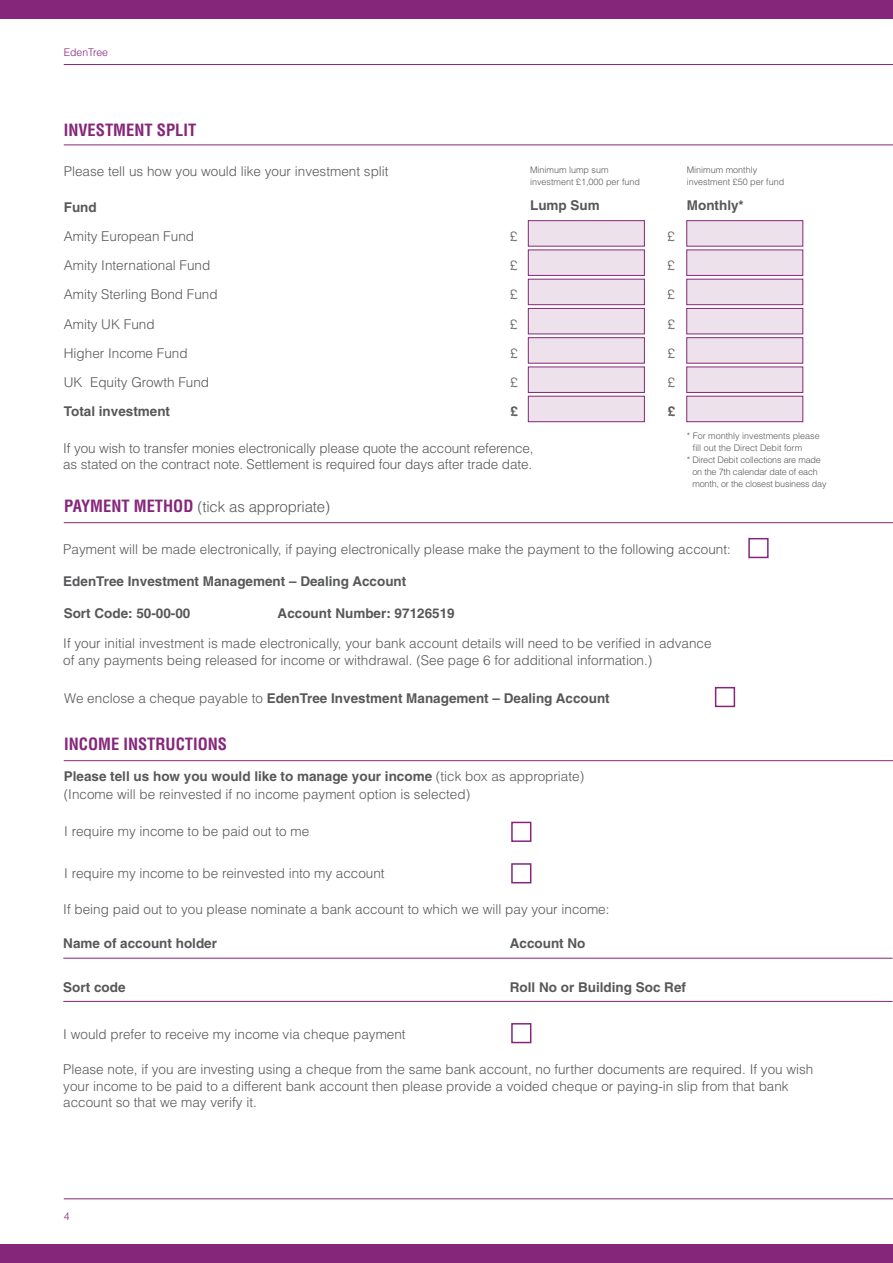
<style>
.page{position:relative;width:893px;height:1263px;background:#fff}
.page>*{position:absolute;margin:0;border:0;box-sizing:border-box;transform-origin:0 0}
.t1{font:700 condensed 16.5px "Helvetica";color:#86267a}
.t2{font:300 15px "Helvetica";letter-spacing:-.01em;color:#57585a}
.t3{font:300 13.5px/16.5px "Helvetica";color:#57585a}
.t4{font:700 13.5px "Helvetica";color:#57585a}
.t5{font:300 10.5px "Helvetica";color:#86267a}
.t6{font:300 9px/12px "Helvetica";color:#57585a}
.t7{font:300 9px "Helvetica";letter-spacing:-.02em;color:#57585a}
.s1{font-weight:700;font-stretch:condensed;font-size:16.5px;color:#86267a}
.s2{font-weight:300}
.s3{font-weight:700}
</style>
<div class="page">
<hr style="left:64px;top:1198px;width:829px;height:1px;background:#86267a">
<div style="left:0;top:0;width:893px;height:18px;background:#86267a"></div>
<div style="left:0;top:1244px;width:893px;height:19px;background:#86267a"></div>
<hr style="left:64px;top:64px;width:829px;height:1px;background:#86267a">
<hr style="left:64px;top:144px;width:829px;height:1px;background:#86267a">
<hr style="left:64px;top:522px;width:829px;height:1px;background:#86267a">
<hr style="left:64px;top:760px;width:829px;height:1px;background:#86267a">
<div style="left:528px;top:220px;width:117px;height:27px;background:#ede2ec;border:1px solid #86267a"></div>
<div style="left:528px;top:250px;width:117px;height:26px;background:#ede2ec;border:1px solid #86267a"></div>
<div style="left:528px;top:279px;width:117px;height:26px;background:#ede2ec;border:1px solid #86267a"></div>
<div style="left:528px;top:308px;width:117px;height:26px;background:#ede2ec;border:1px solid #86267a"></div>
<div style="left:528px;top:337px;width:117px;height:27px;background:#ede2ec;border:1px solid #86267a"></div>
<div style="left:528px;top:367px;width:117px;height:26px;background:#ede2ec;border:1px solid #86267a"></div>
<div style="left:528px;top:396px;width:117px;height:26px;background:#ede2ec;border:1px solid #86267a"></div>
<div style="left:686px;top:220px;width:117px;height:27px;background:#ede2ec;border:1px solid #86267a"></div>
<div style="left:686px;top:250px;width:117px;height:26px;background:#ede2ec;border:1px solid #86267a"></div>
<div style="left:686px;top:279px;width:117px;height:26px;background:#ede2ec;border:1px solid #86267a"></div>
<div style="left:686px;top:308px;width:117px;height:26px;background:#ede2ec;border:1px solid #86267a"></div>
<div style="left:686px;top:337px;width:117px;height:27px;background:#ede2ec;border:1px solid #86267a"></div>
<div style="left:686px;top:367px;width:117px;height:26px;background:#ede2ec;border:1px solid #86267a"></div>
<div style="left:686px;top:396px;width:117px;height:26px;background:#ede2ec;border:1px solid #86267a"></div>
<div style="left:511px;top:822px;width:20px;height:20px;border:2px solid #86267a"></div>
<div style="left:511px;top:1023px;width:20px;height:20px;border:2px solid #86267a"></div>
<div style="left:511px;top:863px;width:20px;height:20px;border:2px solid #86267a"></div>
<hr style="left:63px;top:958px;width:829px;height:1px;background:#86267a">
<hr style="left:63px;top:1001px;width:829px;height:1px;background:#86267a">
<div style="left:715px;top:687px;width:20px;height:20px;border:2px solid #86267a"></div>
<div style="left:748px;top:538px;width:21px;height:20px;border:2px solid #86267a"></div>
<p class="t5" style="left:64px;top:45px;width:46px">EdenTree</p>
<p class="t1" style="left:64px;top:120px;width:134px">INVESTMENT SPLIT</p>
<p class="t3" style="left:64px;top:163px;width:326px">Please tell us how you would like your investment split</p>
<p class="t4" style="left:64px;top:199px;width:34px">Fund</p>
<p class="t3" style="left:64px;top:227px;width:132px">Amity European Fund</p>
<p class="t3" style="left:510px;top:227px;width:9px">£</p>
<p class="t3" style="left:668px;top:227px;width:9px">£</p>
<p class="t3" style="left:64px;top:257px;width:148px">Amity International Fund</p>
<p class="t3" style="left:510px;top:257px;width:9px">£</p>
<p class="t3" style="left:668px;top:257px;width:9px">£</p>
<p class="t3" style="left:64px;top:286px;width:155px">Amity Sterling Bond Fund</p>
<p class="t3" style="left:510px;top:286px;width:9px">£</p>
<p class="t3" style="left:668px;top:286px;width:9px">£</p>
<p class="t3" style="left:64px;top:315px;width:92px">Amity UK Fund</p>
<p class="t3" style="left:510px;top:315px;width:9px">£</p>
<p class="t3" style="left:668px;top:315px;width:9px">£</p>
<p class="t3" style="left:64px;top:344px;width:125px">Higher Income Fund</p>
<p class="t3" style="left:510px;top:344px;width:9px">£</p>
<p class="t3" style="left:668px;top:344px;width:9px">£</p>
<p class="t3" style="left:64px;top:374px;width:147px">UK Equity Growth Fund</p>
<p class="t3" style="left:510px;top:374px;width:9px">£</p>
<p class="t3" style="left:668px;top:374px;width:9px">£</p>
<p class="t4" style="left:64px;top:403px;width:108px">Total investment</p>
<p class="t4" style="left:510px;top:403px;width:9px">£</p>
<p class="t4" style="left:668px;top:403px;width:9px">£</p>
<p class="t6" style="left:530px;top:164px;width:112px">Minimum lump sum investment £1,000 per fund</p>
<p class="t6" style="left:687px;top:164px;width:99px">Minimum monthly investment £50 per fund</p>
<p class="t4" style="left:530px;top:197px;width:71px">Lump Sum</p>
<p class="t4" style="left:687px;top:197px;width:58px">Monthly*</p>
<p class="t3" style="left:63px;top:439px;width:472px">If you wish to transfer monies electronically please quote the account reference, as stated on the contract note. Settlement is required four days after trade date.</p>
<p class="t2" style="left:64px;top:497px;width:267px"><span class="s1">PAYMENT METHOD</span> (tick as appropriate)</p>
<p class="t6" style="left:687px;top:429px;width:135px">* For monthly investments please</p>
<p class="t6" style="left:693px;top:441px;width:111px">fill out the Direct Debit form</p>
<p class="t7" style="left:687px;top:454px;width:136px">* Direct Debit collections are made</p>
<p class="t7" style="left:692px;top:466px;width:127px">on the 7th calendar date of each</p>
<p class="t7" style="left:692px;top:478px;width:136px">month, or the closest business day</p>
<p class="t3" style="left:63px;top:541px;width:669px">Payment will be made electronically, if paying electronically please make the payment to the following account:</p>
<p class="t4" style="left:63px;top:573px;width:345px">EdenTree Investment Management – Dealing Account</p>
<p class="t4" style="left:64px;top:605px;width:128px">Sort Code: 50-00-00</p>
<p class="t4" style="left:278px;top:605px;width:179px">Account Number: 97126519</p>
<p class="t3" style="left:63px;top:635px;width:650px">If your initial investment is made electronically, your bank account details will need to be verified in advance of any payments being released for income or withdrawal. (See page 6 for additional information.)</p>
<p class="t4" style="left:64px;top:690px;width:547px"><span class="s2">We enclose a cheque payable to</span> EdenTree Investment Management – Dealing Account</p>
<p class="t1" style="left:64px;top:734px;width:164px">INCOME INSTRUCTIONS</p>
<p class="t3" style="left:64px;top:767px;width:522px;line-height:18.5px"><span class="s3">Please tell us how you would like to manage your income</span> (tick box as appropriate) (Income will be reinvested if no income payment option is selected)</p>
<p class="t3" style="left:64px;top:823px;width:246px">I require my income to be paid out to me</p>
<p class="t3" style="left:64px;top:864px;width:322px">I require my income to be reinvested into my account</p>
<p class="t3" style="left:63px;top:901px;width:548px">If being paid out to you please nominate a bank account to which we will pay your income:</p>
<p class="t4" style="left:63px;top:935px;width:155px">Name of account holder</p>
<p class="t4" style="left:510px;top:935px;width:77px">Account No</p>
<p class="t4" style="left:63px;top:979px;width:64px">Sort code</p>
<p class="t4" style="left:510px;top:979px;width:178px">Roll No or Building Soc Ref</p>
<p class="t3" style="left:63px;top:1026px;width:344px">I would prefer to receive my income via cheque payment</p>
<p class="t3" style="left:63px;top:1061px;width:752px">Please note, if you are investing using a cheque from the same bank account, no further documents are required. If you wish your income to be paid to a different bank account then please provide a voided cheque or paying-in slip from that bank account so that we may verify it.</p>
<p class="t5" style="left:64px;top:1209px;width:7px">4</p>
</div>
